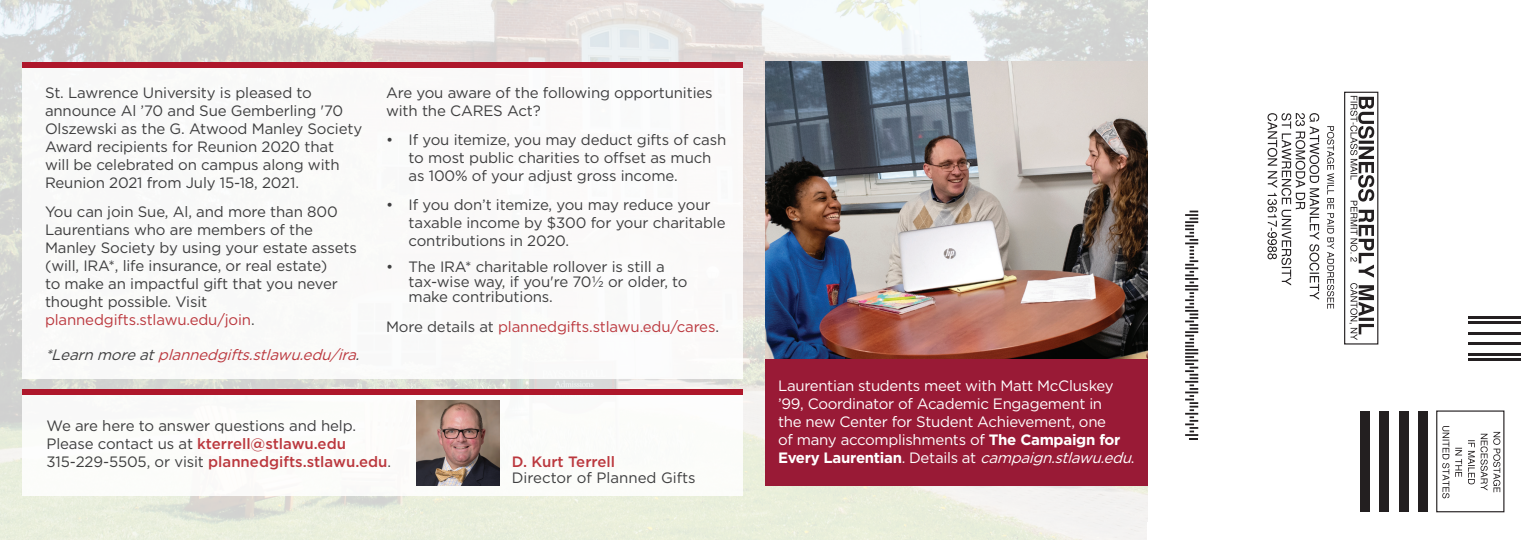
<style>
.page{position:relative;width:1530px;height:540px;background:#fff}
.page>*{position:absolute;margin:0;border:0;box-sizing:border-box;transform-origin:0 0}
.BODY_text_80{font:15px/18px "Gotham";letter-spacing:-.01em;color:#3e3e3f}
.BODY_text_80-2{font:15px/18px "Gotham";letter-spacing:-.02em;color:#fff}
.BODY_text_80-3{font:15px "Gotham";letter-spacing:-.01em;color:#bb383e}
.BODY_text_80-4{font:italic 15px "Gotham";color:#bb383e}
.s1{color:#bb383e}
.s2{color:#3e3e3f}
.s3{font-weight:500;color:#bb383e}
.s4{font-weight:700}
.s5{font-style:italic}
</style>
<div class="page">
<hr style="left:1468px;top:316px;width:53px;height:3px;background:#231f20">
<hr style="left:1468px;top:321px;width:53px;height:3px;background:#231f20">
<hr style="left:1468px;top:332px;width:53px;height:3px;background:#231f20">
<hr style="left:1468px;top:342px;width:53px;height:3px;background:#231f20">
<hr style="left:1468px;top:353px;width:53px;height:2px;background:#231f20">
<hr style="left:1468px;top:358px;width:53px;height:3px;background:#231f20">
<div style="left:1436px;top:410px;width:68px;height:102px;border:1px solid #231f20"></div>
<svg style="left:1481px;top:432px;width:19px;height:60px"></svg>
<svg style="left:1468px;top:440px;width:7px;height:44px"></svg>
<svg style="left:1455px;top:448px;width:7px;height:29px"></svg>
<svg style="left:1442px;top:426px;width:7px;height:72px"></svg>
<div style="left:1344px;top:92px;width:34px;height:253px;border:1px solid #231f20"></div>
<svg style="left:1349px;top:96px;width:25px;height:244px"></svg>
<svg style="left:1327px;top:126px;width:7px;height:183px"></svg>
<svg style="left:1268px;top:113px;width:51px;height:187px"></svg>
<div style="left:1418px;top:411px;width:9px;height:101px;background:#231f20"></div>
<div style="left:1399px;top:411px;width:10px;height:101px;background:#231f20"></div>
<div style="left:1380px;top:411px;width:9px;height:101px;background:#231f20"></div>
<div style="left:1360px;top:411px;width:9px;height:101px;background:#231f20"></div>
<svg style="left:1185px;top:211px;width:13px;height:228px"></svg>
<img style="left:0;top:0;width:1147px;height:540px">
<div style="left:22px;top:67px;width:721px;height:312px;background:#fff"></div>
<div style="left:22px;top:394px;width:721px;height:102px;background:#fff"></div>
<img style="left:417px;top:401px;width:82px;height:85px">
<div style="left:22px;top:62px;width:721px;height:6px;background:#ae172b"></div>
<img style="left:765px;top:62px;width:383px;height:297px">
<div style="left:765px;top:359px;width:383px;height:127px;background:#991a36"></div>
<div style="left:22px;top:389px;width:721px;height:5px;background:#ae172b"></div>
<p class="BODY_text_80" style="left:45px;top:83px;width:319px">St. Lawrence University is pleased to announce Al ’70 and Sue Gemberling '70<br>Olszewski as the G. Atwood Manley Society Award recipients for Reunion 2020 that<br>will be celebrated on campus along with Reunion 2021 from July 15-18, 2021.</p>
<p class="BODY_text_80" style="left:45px;top:202px;width:313px">You can join Sue, Al, and more than 800<br>Laurentians who are members of the Manley Society by using your estate assets (will, IRA*, life insurance, or real estate)<br>to make an impactful gift that you never thought possible. Visit <span class="s1">plannedgifts.stlawu.edu/join</span>.</p>
<p class="BODY_text_80-4" style="left:45px;top:345px;width:321px"><span class="s2">*Learnmoreat</span>plannedgifts.stlawu.edu/ira<span class="s2">.</span></p>
<p class="BODY_text_80" style="left:386px;top:83px;width:328px">Are you aware of the following opportunities with the CARES Act?</p>
<p class="BODY_text_80" style="left:409px;top:130px;width:319px;text-indent:-22px">• If you itemize, you may deduct gifts of cash to most public charities to offset as much as 100% of your adjust gross income.</p>
<p class="BODY_text_80" style="left:409px;top:196px;width:318px;text-indent:-22px">• If you don’t itemize, you may reduce your taxable income by $300 for your charitable contributions in 2020.</p>
<p class="BODY_text_80" style="left:409px;top:259px;width:280px;line-height:15px;text-indent:-22px">• The IRA* charitable rollover is still a tax-wise way, if you're 70½ or older, to make contributions.</p>
<p class="BODY_text_80-3" style="left:386px;top:317px;width:334px"><span class="s2">More details at</span> plannedgifts.stlawu.edu/cares<span class="s2">.</span></p>
<p class="BODY_text_80" style="left:47px;top:416px;width:346px">We are here to answer questions and help.<br>Please contact us at <span class="s3">kterrell@stlawu.edu<br></span>315-229-5505, or visit <span class="s3">plannedgifts.stlawu.edu</span>.</p>
<p class="BODY_text_80" style="left:512px;top:453px;width:185px;line-height:16.2px"><span class="s3">D. Kurt Terrell<br></span>Director of Planned Gifts</p>
<p class="BODY_text_80-2" style="left:778px;top:376px;width:360px">Laurentian students meet with Matt McCluskey ’99, Coordinator of Academic Engagement in<br>the new Center for Student Achievement, one<br>of many accomplishments of <span class="s4">The Campaign for Every Laurentian</span>. Details at <span class="s5">campaign.stlawu.edu</span>.</p>
</div>
